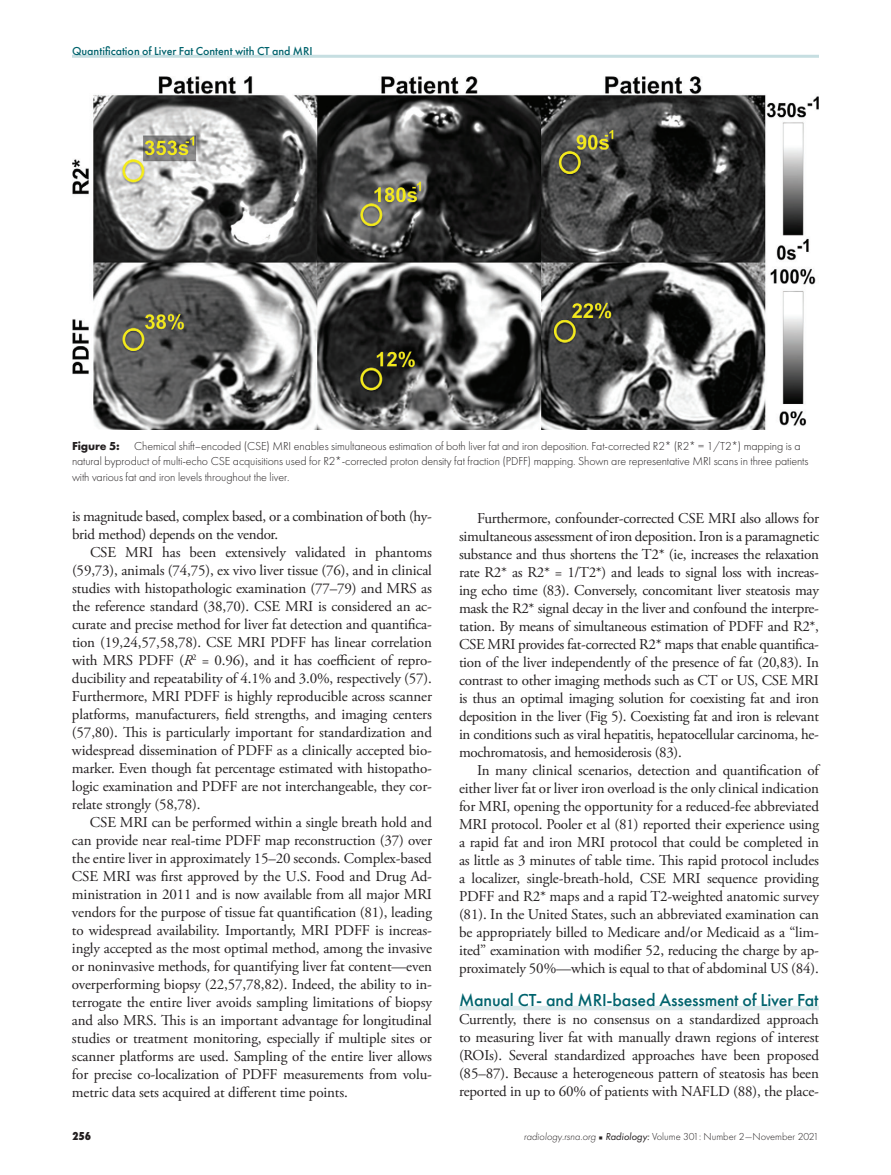
<style>
.page{position:relative;width:891px;height:1175px;background:#fff}
.page>*{position:absolute;margin:0;border:0;box-sizing:border-box;transform-origin:0 0}
.t1{font:500 18px "Futura PT";letter-spacing:-.01em;color:#00636d}
.t2{font:15px/18px "Adobe Garamond Pro";letter-spacing:-.01em;color:#231f20;text-align:justify}
.t3{font:300 12px/15px "Futura PT";letter-spacing:-.01em;color:#231f20}
.t4{font:500 12px "Futura PT";color:#00636d}
.t5{font:800 12px "Futura PT Cond";color:#231f20}
.t6{font:300 10.5px "Futura PT";color:#231f20}
.s1{font-weight:700}
.s2{font-style:italic}
.s3{font-family:"Universal Newswith Comm Pi";font-weight:400;font-size:6px}
.s4{font-weight:400;font-style:italic}
</style>
<div class="page">
<hr style="left:72px;top:55px;width:747px;height:3px;background:#c6dee1">
<div style="left:459px;top:1005px;width:360px;height:5px;background:#dceaec"></div>
<img style="left:72px;top:77px;width:747px;height:352px">
<p class="t4" style="left:72px;top:44px;width:242px">Quantification of Liver Fat Content with CT and MRI</p>
<p class="t3" style="left:72px;top:439px;width:738px"><span class="s1">Figure 5:</span> Chemical shift–encoded (CSE) MRI enables simultaneous estimation of both liver fat and iron deposition. Fat-corrected R2* (R2* = 1/T2*) mapping is a natural byproduct of multi-echo CSE acquisitions used for R2*-corrected proton density fat fraction (PDFF) mapping. Shown are representative MRI scans in three patients with various fat and iron levels throughout the liver.</p>
<p class="t2" style="left:72px;top:508px;width:362px">is magnitude based, complex based, or a combination of both (hy&shy;brid method) depends on the vendor.</p>
<p class="t2" style="left:72px;top:544px;width:362px;text-indent:18px">CSE MRI has been extensively validated in phantoms (59,73), animals (74,75), ex vivo liver tissue (76), and in clinical studies with histopathologic examination (77–79) and MRS as the reference standard (38,70). CSE MRI is considered an ac&shy;curate and precise method for liver fat detection and quantifica&shy;tion (19,24,57,58,78). CSE MRI PDFF has linear correlation with MRS PDFF (<span class="s2">R</span><sup>2</sup> = 0.96), and it has coefficient of repro&shy;ducibility and repeatability of 4.1% and 3.0%, respectively (57).<br>Furthermore, MRI PDFF is highly reproducible across scanner platforms, manufacturers, field strengths, and imaging centers (57,80). This is particularly important for standardization and widespread dissemination of PDFF as a clinically accepted bio&shy;marker. Even though fat percentage estimated with histopatho&shy;logic examination and PDFF are not interchangeable, they cor&shy;relate strongly (58,78).</p>
<p class="t2" style="left:72px;top:814px;width:362px;text-indent:18px">CSE MRI can be performed within a single breath hold and can provide near real-time PDFF map reconstruction (37) over the entire liver in approximately 15–20 seconds. Complex-based CSE MRI was first approved by the U.S. Food and Drug Ad&shy;ministration in 2011 and is now available from all major MRI vendors for the purpose of tissue fat quantification (81), leading to widespread availability. Importantly, MRI PDFF is increas&shy;ingly accepted as the most optimal method, among the invasive or noninvasive methods, for quantifying liver fat content—even overperforming biopsy (22,57,78,82). Indeed, the ability to in&shy;terrogate the entire liver avoids sampling limitations of biopsy and also MRS. This is an important advantage for longitudinal studies or treatment monitoring, especially if multiple sites or scanner platforms are used. Sampling of the entire liver allows for precise co-localization of PDFF measurements from volu&shy;metric data sets acquired at different time points.</p>
<p class="t2" style="left:459px;top:509px;width:362px;text-indent:18px">Furthermore, confounder-corrected CSE MRI also allows for simultaneous assessment of iron deposition. Iron is a paramagnetic substance and thus shortens the T2* (ie, increases the relaxation rate R2* as R2* = 1/T2*) and leads to signal loss with increas&shy;ing echo time (83). Conversely, concomitant liver steatosis may mask the R2* signal decay in the liver and confound the interpre&shy;tation. By means of simultaneous estimation of PDFF and R2*, CSE MRI provides fat-corrected R2* maps that enable quantifica&shy;tion of the liver independently of the presence of fat (20,83). In contrast to other imaging methods such as CT or US, CSE MRI is thus an optimal imaging solution for coexisting fat and iron deposition in the liver (Fig 5). Coexisting fat and iron is relevant in conditions such as viral hepatitis, hepatocellular carcinoma, he&shy;mochromatosis, and hemosiderosis (83).</p>
<p class="t2" style="left:459px;top:761px;width:362px;text-indent:18px">In many clinical scenarios, detection and quantification of either liver fat or liver iron overload is the only clinical indication for MRI, opening the opportunity for a reduced-fee abbreviated MRI protocol. Pooler et al (81) reported their experience using a rapid fat and iron MRI protocol that could be completed in as little as 3 minutes of table time. This rapid protocol includes a localizer, single-breath-hold, CSE MRI sequence providing PDFF and R2* maps and a rapid T2-weighted anatomic survey (81). In the United States, such an abbreviated examination can be appropriately billed to Medicare and/or Medicaid as a “lim&shy;ited” examination with modifier 52, reducing the charge by ap&shy;proximately 50%—which is equal to that of abdominal US (84).</p>
<p class="t1" style="left:459px;top:989px;width:361px">Manual CT- and MRI-based Assessment of Liver Fat</p>
<p class="t2" style="left:459px;top:1010px;width:362px">Currently, there is no consensus on a standardized approach to measuring liver fat with manually drawn regions of interest (ROIs). Several standardized approaches have been proposed (85–87). Because a heterogeneous pattern of steatosis has been reported in up to 60% of patients with NAFLD (88), the place-</p>
<p class="t5" style="left:72px;top:1129px;width:21px">256</p>
<p class="t6" style="left:524px;top:1131px;width:297px"><span class="s2">radiology.rsna.org</span> <span class="s3">n</span> <span class="s4">Radiology:</span> Volume 301: Number 2—November 2021</p>
</div>
